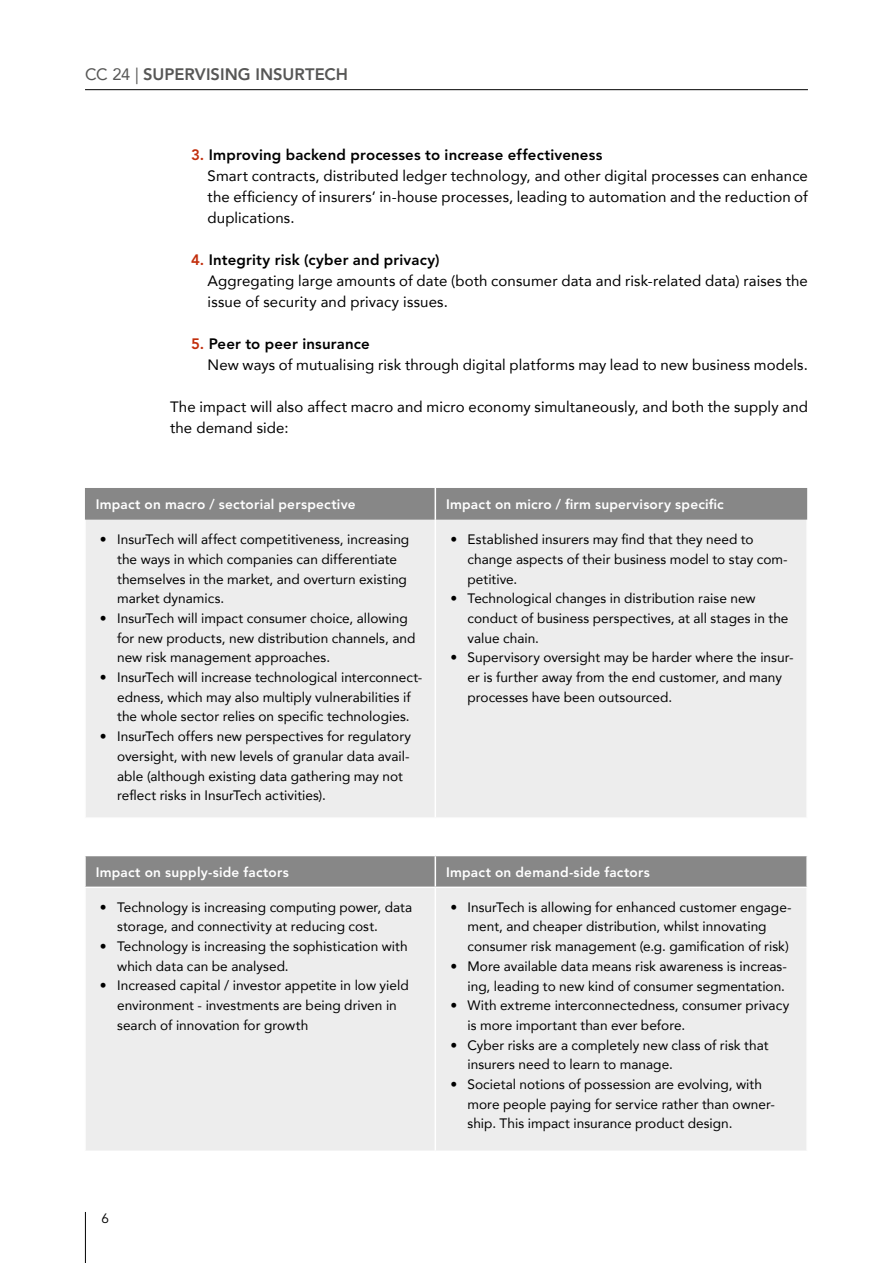
<style>
.page{position:relative;width:893px;height:1263px;background:#fff}
.page>*{position:absolute;margin:0;border:0;box-sizing:border-box;transform-origin:0 0}
.t1{font:800 16.5px "Avenir";color:#575756}
.t2{font:15px/21px "Avenir";letter-spacing:.01em;color:#000}
.t3{font:13.65px/19.6px "Avenir";color:#000}
.t4{font:800 13.65px "Avenir";letter-spacing:.015em;color:#fff}
.t5{font:13.5px "Avenir";color:#000}
.s1{font-weight:400}
.s2{font-weight:800;color:#c22e0c}
.s3{font-weight:800}
</style>
<div class="page">
<hr style="left:85px;top:1212px;width:1px;height:51px;background:#000">
<hr style="left:85px;top:89px;width:723px;height:1px;background:#000">
<div style="left:85px;top:488px;width:722px;height:32px;background:#878787"></div>
<div style="left:86px;top:520px;width:720px;height:297px;background:#ededed"></div>
<hr style="left:435px;top:488px;width:1px;height:32px;background:#fff">
<hr style="left:435px;top:520px;width:1px;height:297px;background:#fff">
<div style="left:86px;top:856px;width:720px;height:30px;background:#878787"></div>
<div style="left:86px;top:888px;width:720px;height:262px;background:#ededed"></div>
<hr style="left:435px;top:856px;width:1px;height:30px;background:#fff">
<hr style="left:435px;top:888px;width:1px;height:262px;background:#fff">
<p class="t1" style="left:85px;top:65px;width:265px"><span class="s1">CC 24 |</span> SUPERVISING INSURTECH</p>
<p class="t2" style="left:208px;top:144px;width:602px;text-indent:-16px"><span class="s2">3.</span> <span class="s3">Improving backend processes to increase effectiveness<br></span>Smart contracts, distributed ledger technology, and other digital processes can enhance the efficiency of insurers’ in-house processes, leading to automation and the reduction of duplications.</p>
<p class="t2" style="left:208px;top:249px;width:602px;text-indent:-16px"><span class="s2">4.</span> <span class="s3">Integrity risk (cyber and privacy)<br></span>Aggregating large amounts of date (both consumer data and risk-related data) raises the issue of security and privacy issues.</p>
<p class="t2" style="left:208px;top:333px;width:602px;text-indent:-16px"><span class="s2">5.</span> <span class="s3">Peer to peer insurance<br></span>New ways of mutualising risk through digital platforms may lead to new business models.</p>
<p class="t2" style="left:170px;top:396px;width:639px">The impact will also affect macro and micro economy simultaneously, and both the supply and the demand side:</p>
<p class="t4" style="left:96px;top:496px;width:261px">Impact on macro / sectorial perspective</p>
<p class="t4" style="left:446px;top:496px;width:279px">Impact on micro / firm supervisory specific</p>
<p class="t3" style="left:117px;top:529px;width:294px;text-indent:-17px">• InsurTech will affect competitiveness, increasing the ways in which companies can differentiate themselves in the market, and overturn existing market dynamics.</p>
<p class="t3" style="left:117px;top:608px;width:300px;text-indent:-17px">• InsurTech will impact consumer choice, allowing for new products, new distribution channels, and new risk management approaches.</p>
<p class="t3" style="left:100px;top:667px;width:324px;text-align:center">• InsurTech will increase technological interconnect&shy;edness, which may also multiply vulnerabilities if<br>the whole sector relies on specific technologies.</p>
<p class="t3" style="left:117px;top:726px;width:296px;text-indent:-17px">• InsurTech offers new perspectives for regulatory oversight, with new levels of granular data avail&shy;able (although existing data gathering may not reflect risks in InsurTech activities).</p>
<p class="t3" style="left:468px;top:529px;width:322px;text-indent:-17px">• Established insurers may find that they need to change aspects of their business model to stay com&shy;petitive.</p>
<p class="t3" style="left:468px;top:588px;width:322px;text-indent:-17px">• Technological changes in distribution raise new conduct of business perspectives, at all stages in the value chain.</p>
<p class="t3" style="left:468px;top:647px;width:327px;text-indent:-17px">• Supervisory oversight may be harder where the insur&shy;er is further away from the end customer, and many processes have been outsourced.</p>
<p class="t4" style="left:96px;top:864px;width:195px">Impact on supply-side factors</p>
<p class="t4" style="left:446px;top:864px;width:205px">Impact on demand-side factors</p>
<p class="t3" style="left:117px;top:897px;width:297px;text-indent:-17px">• Technology is increasing computing power, data storage, and connectivity at reducing cost.</p>
<p class="t3" style="left:117px;top:936px;width:292px;text-indent:-17px">• Technology is increasing the sophistication with which data can be analysed.</p>
<p class="t3" style="left:117px;top:975px;width:293px;text-indent:-17px">• Increased capital / investor appetite in low yield environment - investments are being driven in search of innovation for growth</p>
<p class="t3" style="left:468px;top:897px;width:326px;text-indent:-17px">• InsurTech is allowing for enhanced customer engage&shy;ment, and cheaper distribution, whilst innovating consumer risk management (e.g. gamification of risk)</p>
<p class="t3" style="left:450px;top:956px;width:338px;text-align:right">• More available data means risk awareness is increas&shy;ing, leading to new kind of consumer segmentation.</p>
<p class="t3" style="left:468px;top:995px;width:323px;text-indent:-17px">• With extreme interconnectedness, consumer privacy is more important than ever before.</p>
<p class="t3" style="left:468px;top:1034px;width:303px;text-indent:-17px">• Cyber risks are a completely new class of risk that insurers need to learn to manage.</p>
<p class="t3" style="left:468px;top:1074px;width:309px;text-indent:-17px">• Societal notions of possession are evolving, with more people paying for service rather than owner&shy;ship. This impact insurance product design.</p>
<p class="t5" style="left:101px;top:1210px;width:9px">6</p>
</div>
